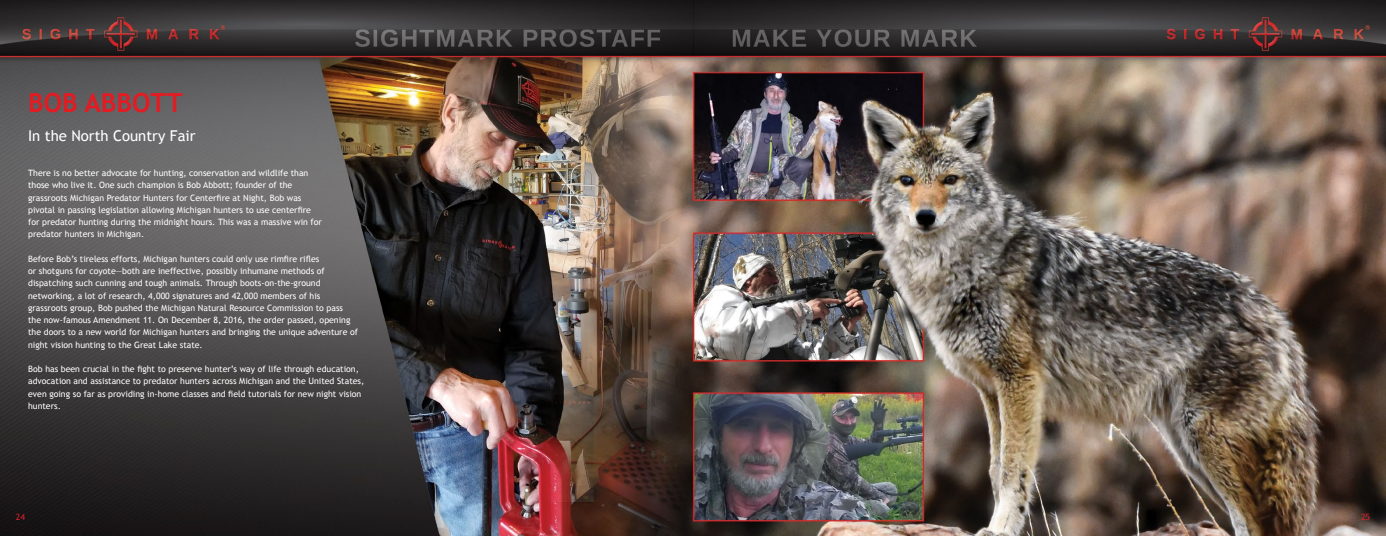
<style>
.page{position:relative;width:1386px;height:536px;background:#fff}
.page>*{position:absolute;margin:0;border:0;box-sizing:border-box;transform-origin:0 0}
.t1{font:700 26.25px "Trebuchet MS";color:#e31b23}
.t2{font:14.88px "Trebuchet MS";color:#fff}
.t3{font:8.75px/12.2px "Trebuchet MS";color:#fff}
.t4{font:8.75px "Trebuchet MS";color:#d2232a}
</style>
<div class="page">
<img style="left:0;top:0;width:1386px;height:536px">
<h1 class="t1" style="left:28px;top:86px;width:156px">BOB ABBOTT</h1>
<h2 class="t2" style="left:28px;top:127px;width:169px">In the North Country Fair</h2>
<p class="t3" style="left:28px;top:167px;width:295px">There is no better advocate for hunting, conservation and wildlife than those who live it. One such champion is Bob Abbott; founder of the grassroots Michigan Predator Hunters for Centerfire at Night, Bob was pivotal in passing legislation allowing Michigan hunters to use centerfire for predator hunting during the midnight hours. This was a massive win for predator hunters in Michigan.</p>
<p class="t3" style="left:28px;top:252px;width:331px">Before Bob’s tireless efforts, Michigan hunters could only use rimfire rifles<br>or shotguns for coyote—both are ineffective, possibly inhumane methods of dispatching such cunning and tough animals. Through boots-on-the-ground networking, a lot of research, 4,000 signatures and 42,000 members of his grassroots group, Bob pushed the Michigan Natural Resource Commission to pass the now-famous Amendment 11. On December 8, 2016, the order passed, opening the doors to a new world for Michigan hunters and bringing the unique adventure of night vision hunting to the Great Lake state.</p>
<p class="t3" style="left:28px;top:363px;width:338px">Bob has been crucial in the fight to preserve hunter’s way of life through education, advocation and assistance to predator hunters across Michigan and the United States, even going so far as providing in-home classes and field tutorials for new night vision hunters.</p>
<p class="t4" style="left:16px;top:511px;width:11px">24</p>
<p class="t4" style="left:1361px;top:511px;width:11px">25</p>
</div>
